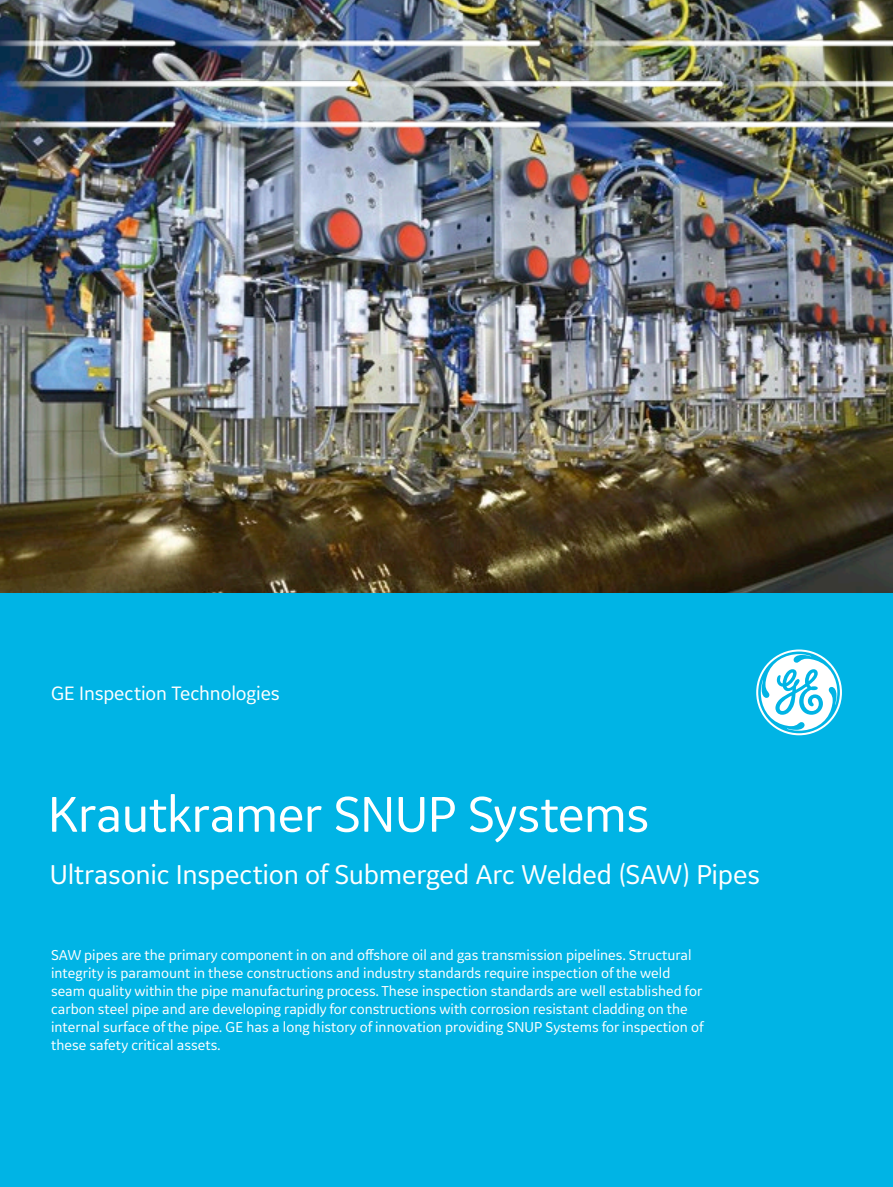
<style>
.page{position:relative;width:893px;height:1187px;background:#fff}
.page>*{position:absolute;margin:0;border:0;box-sizing:border-box;transform-origin:0 0}
.t1{font:52.5px "GE Inspira Sans";letter-spacing:-.015em;color:#fff}
.t2{font:28.5px "GE Inspira Sans";letter-spacing:-.01em;color:#fff}
.t3{font:20.25px "GE Inspira Sans";letter-spacing:-.005em;color:#fff}
.t4{font:15px/18px "GE Inspira Sans";color:#fff}
</style>
<div class="page">
<img style="left:0;top:0;width:893px;height:593px">
<div style="left:0;top:593px;width:893px;height:593px;background:#00b4e5"></div>
<svg style="left:756px;top:649px;width:86px;height:86px"></svg>
<img style="left:0;top:15px;width:893px;height:131px">
<h3 class="t3" style="left:51px;top:681px;width:230px">GE Inspection Technologies</h3>
<h1 class="t1" style="left:48px;top:781px;width:603px">Krautkramer SNUP Systems</h1>
<h2 class="t2" style="left:50px;top:856px;width:711px">Ultrasonic Inspection of Submerged Arc Welded (SAW) Pipes</h2>
<p class="t4" style="left:51px;top:945px;width:654px">SAW pipes are the primary component in on and offshore oil and gas transmission pipelines. Structural integrity is paramount in these constructions and industry standards require inspection of the weld seam quality within the pipe manufacturing process. These inspection standards are well established for carbon steel pipe and are developing rapidly for constructions with corrosion resistant cladding on the internal surface of the pipe. GE has a long history of innovation providing SNUP Systems for inspection of these safety critical assets.</p>
</div>
